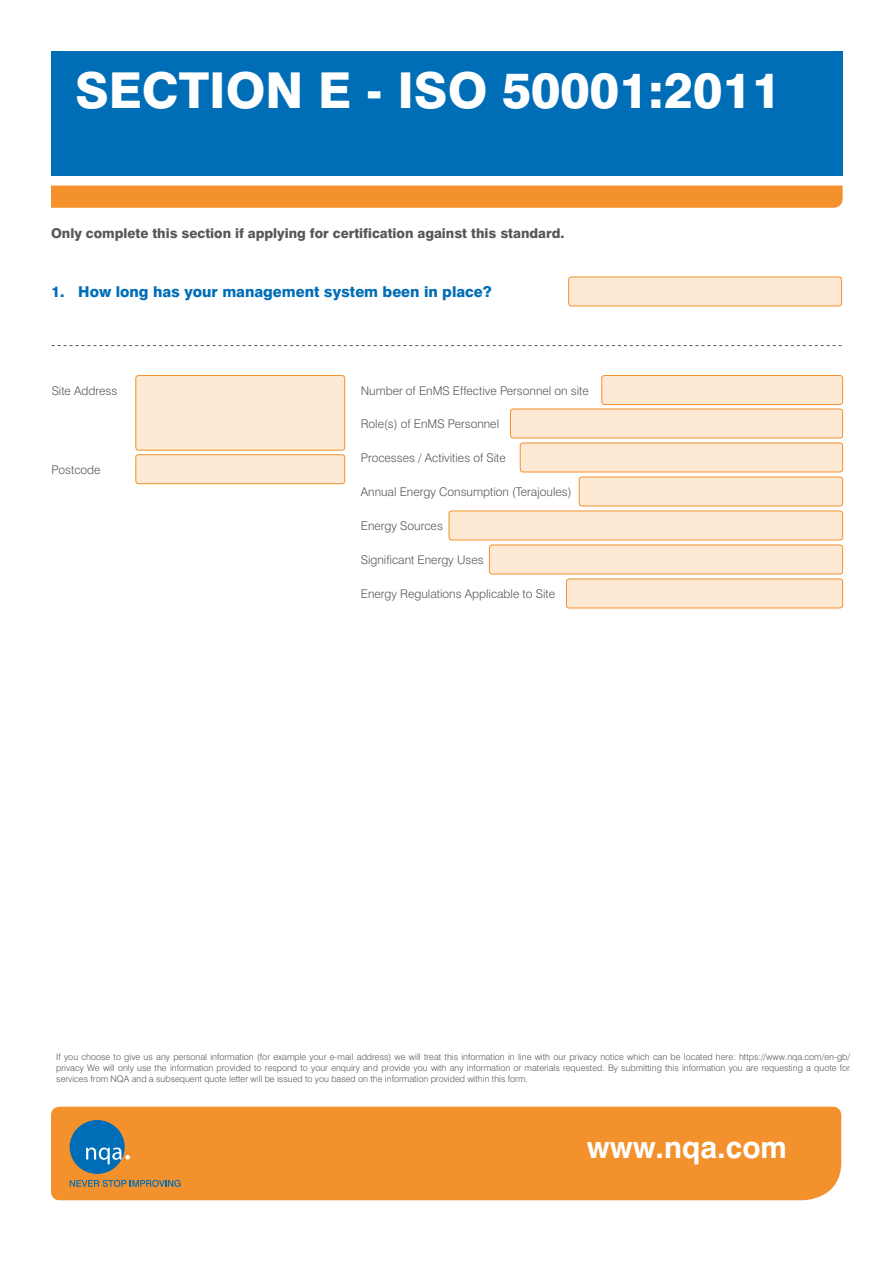
<style>
.page{position:relative;width:893px;height:1263px;background:#fff}
.page>*{position:absolute;margin:0;border:0;box-sizing:border-box;transform-origin:0 0}
.t1{font:800 49.5px "Swiss 721 BT";color:#fff}
.t2{font:700 30px "Swiss 721 BT";color:#fff}
.t3{font:800 15px "Swiss 721 BT";color:#006db7}
.t4{font:800 13.5px "Swiss 721 BT";color:#575756}
.t5{font:300 12px "Swiss 721 BT";color:#575756}
.t6{font:300 9px/10.8px "Swiss 721 BT";color:#575756;text-align:justify}
</style>
<div class="page">
<div style="left:51px;top:51px;width:792px;height:125px;background:#006db7"></div>
<div style="left:51px;top:186px;width:792px;height:22px;background:#f3912d"></div>
<svg style="left:52px;top:345px;width:789px;height:1px"></svg>
<div style="left:569px;top:277px;width:273px;height:29px;background:#fee9d4;border-radius:3px"></div>
<div style="left:568px;top:277px;width:274px;height:29px;border:1px solid #f3912d;border-radius:3px"></div>
<div style="left:136px;top:455px;width:209px;height:29px;background:#fee9d4;border-radius:3px"></div>
<div style="left:135px;top:454px;width:210px;height:30px;border:1px solid #f3912d;border-radius:3px"></div>
<div style="left:136px;top:375px;width:209px;height:75px;background:#fee9d4;border-radius:3px"></div>
<div style="left:135px;top:375px;width:210px;height:76px;border:1px solid #f3912d;border-radius:3px"></div>
<div style="left:602px;top:375px;width:241px;height:29px;background:#fee9d4;border-radius:3px"></div>
<div style="left:601px;top:375px;width:242px;height:30px;border:1px solid #f3912d;border-radius:3px"></div>
<div style="left:510px;top:409px;width:333px;height:29px;background:#fee9d4;border-radius:3px"></div>
<div style="left:510px;top:409px;width:333px;height:29px;border:1px solid #f3912d;border-radius:3px"></div>
<div style="left:520px;top:443px;width:323px;height:29px;background:#fee9d4;border-radius:3px"></div>
<div style="left:520px;top:443px;width:323px;height:29px;border:1px solid #f3912d;border-radius:3px"></div>
<div style="left:579px;top:477px;width:264px;height:29px;background:#fee9d4;border-radius:3px"></div>
<div style="left:579px;top:477px;width:264px;height:29px;border:1px solid #f3912d;border-radius:3px"></div>
<div style="left:449px;top:511px;width:394px;height:29px;background:#fee9d4;border-radius:3px"></div>
<div style="left:449px;top:511px;width:394px;height:29px;border:1px solid #f3912d;border-radius:3px"></div>
<div style="left:489px;top:545px;width:354px;height:29px;background:#fee9d4;border-radius:3px"></div>
<div style="left:489px;top:545px;width:354px;height:29px;border:1px solid #f3912d;border-radius:3px"></div>
<div style="left:566px;top:579px;width:277px;height:29px;background:#fee9d4;border-radius:3px"></div>
<div style="left:566px;top:579px;width:277px;height:29px;border:1px solid #f3912d;border-radius:3px"></div>
<div style="left:51px;top:1107px;width:790px;height:93px;background:#f3912d"></div>
<div style="left:70px;top:1120px;width:55px;height:54px;background:#006db7;border-radius:50%"></div>
<svg style="left:86px;top:1147px;width:44px;height:17px"></svg>
<svg style="left:70px;top:1180px;width:111px;height:7px"></svg>
<h1 class="t1" style="left:75px;top:61px;width:707px">SECTION E - ISO 50001:2011</h1>
<h3 class="t4" style="left:51px;top:225px;width:515px">Only complete this section if applying for certification against this standard.</h3>
<h3 class="t3" style="left:51px;top:283px;width:442px">1. How long has your management system been in place?</h3>
<h3 class="t5" style="left:52px;top:383px;width:67px">Site Address</h3>
<h3 class="t5" style="left:52px;top:462px;width:50px">Postcode</h3>
<h3 class="t5" style="left:361px;top:383px;width:230px">Number of EnMS Effective Personnel on site</h3>
<h3 class="t5" style="left:361px;top:416px;width:140px">Role(s) of EnMS Personnel</h3>
<h3 class="t5" style="left:361px;top:450px;width:147px">Processes / Activities of Site</h3>
<h3 class="t5" style="left:361px;top:484px;width:212px">Annual Energy Consumption (Terajoules)</h3>
<h3 class="t5" style="left:361px;top:518px;width:84px">Energy Sources</h3>
<h3 class="t5" style="left:361px;top:552px;width:124px">Significant Energy Uses</h3>
<h3 class="t5" style="left:361px;top:586px;width:196px">Energy Regulations Applicable to Site</h3>
<p class="t6" style="left:56px;top:1051px;width:795px">If you choose to give us any personal information (for example your e-mail address) we will treat this information in line with our privacy notice which can be located here: https://www.nqa.com/en-gb/ privacy We will only use the information provided to respond to your enquiry and provide you with any information or materials requested. By submitting this information you are requesting a quote for services from NQA and a subsequent quote letter will be issued to you based on the information provided within this form.</p>
<h2 class="t2" style="left:587px;top:1128px;width:202px">www.nqa.com</h2>
</div>
